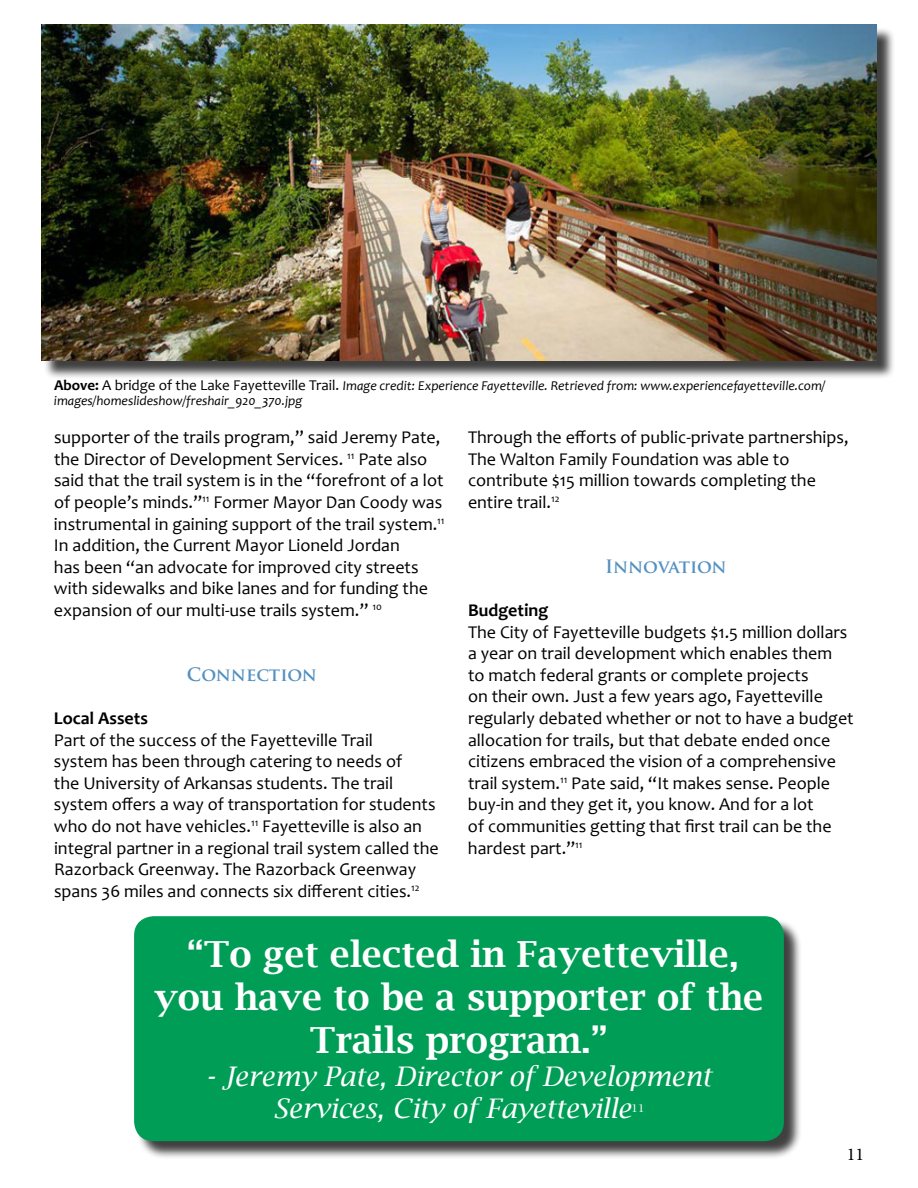
<style>
.page{position:relative;width:918px;height:1188px;background:#fff}
.page>*{position:absolute;margin:0;border:0;box-sizing:border-box;transform-origin:0 0}
.t1{font:600 36px/43.2px "Lucida Bright";color:#fff;text-align:center}
.t2{font:italic 27px/32.4px "Lucida Bright";color:#fff;text-align:center}
.t3{font:18px/21.6px "Candara";color:#000}
.t4{font:700 18px "Trajan Pro";letter-spacing:-.005em;color:#5491c0}
.t5{font:700 18px "Candara";color:#000}
.t6{font:18px "Minion Pro";color:#000}
.t7{font:italic 13.5px/15px "Candara";color:#000}
.t8{font:10.5px "Lucida Bright";color:#fff}
.s1{font-weight:700;font-style:normal;font-size:15px}
.s2{font-style:normal;font-size:15px}
</style>
<div class="page">
<div style="left:44px;top:27px;width:851px;height:352px;background:#000;opacity:.75"></div>
<img style="left:41px;top:25px;width:836px;height:336px">
<div style="left:136px;top:919px;width:667px;height:241px;background:#000;opacity:.75"></div>
<div style="left:134px;top:916px;width:650px;height:225px;background:#009d56;border-radius:20px"></div>
<p class="t7" style="left:54px;top:378px;width:773px"><span class="s1">Above:</span> <span class="s2">A bridge of the Lake Fayetteville Trail.</span> Image credit: Experience Fayetteville. Retrieved from: www.experiencefayetteville.com/ images/homeslideshow/freshair_920_370.jpg</p>
<p class="t3" style="left:54px;top:426px;width:392px">supporter of the trails program,” said Jeremy Pate, the Director of Development Services. <sup>11</sup> Pate also said that the trail system is in the “forefront of a lot of people’s minds.”<sup>11</sup> Former Mayor Dan Coody was instrumental in gaining support of the trail system.<sup>11<br></sup>In addition, the Current Mayor Lioneld Jordan<br>has been “an advocate for improved city streets with sidewalks and bike lanes and for funding the expansion of our multi-use trails system.” <sup>10</sup></p>
<p class="t4" style="left:187px;top:663px;width:132px">Connection</p>
<p class="t5" style="left:54px;top:707px;width:95px">Local Assets</p>
<p class="t3" style="left:54px;top:729px;width:386px">Part of the success of the Fayetteville Trail<br>system has been through catering to needs of<br>the University of Arkansas students. The trail system offers a way of transportation for students who do not have vehicles.<sup>11</sup> Fayetteville is also an integral partner in a regional trail system called the Razorback Greenway. The Razorback Greenway spans 36 miles and connects six different cities.<sup>12</sup></p>
<p class="t3" style="left:468px;top:426px;width:382px">Through the efforts of public-private partnerships, The Walton Family Foundation was able to contribute $15 million towards completing the entire trail.<sup>12</sup></p>
<p class="t4" style="left:605px;top:555px;width:123px">Innovation</p>
<p class="t5" style="left:468px;top:599px;width:82px">Budgeting</p>
<p class="t3" style="left:468px;top:621px;width:387px">The City of Fayetteville budgets $1.5 million dollars a year on trail development which enables them<br>to match federal grants or complete projects<br>on their own. Just a few years ago, Fayetteville regularly debated whether or not to have a budget allocation for trails, but that debate ended once citizens embraced the vision of a comprehensive trail system.<sup>11</sup> Pate said, “It makes sense. People buy-in and they get it, you know. And for a lot<br>of communities getting that first trail can be the hardest part.”<sup>11</sup></p>
<h1 class="t1" style="left:154px;top:932px;width:611px">“To get elected in Fayetteville, you have to be a supporter of the<br>Trails program.”</h1>
<h2 class="t2" style="left:206px;top:1060px;width:507px">- Jeremy Pate, Director of Development<br>Services, City of Fayetteville</h2>
<p class="t8" style="left:632px;top:1102px;width:14px">11</p>
<p class="t6" style="left:847px;top:1142px;width:19px">11</p>
</div>
